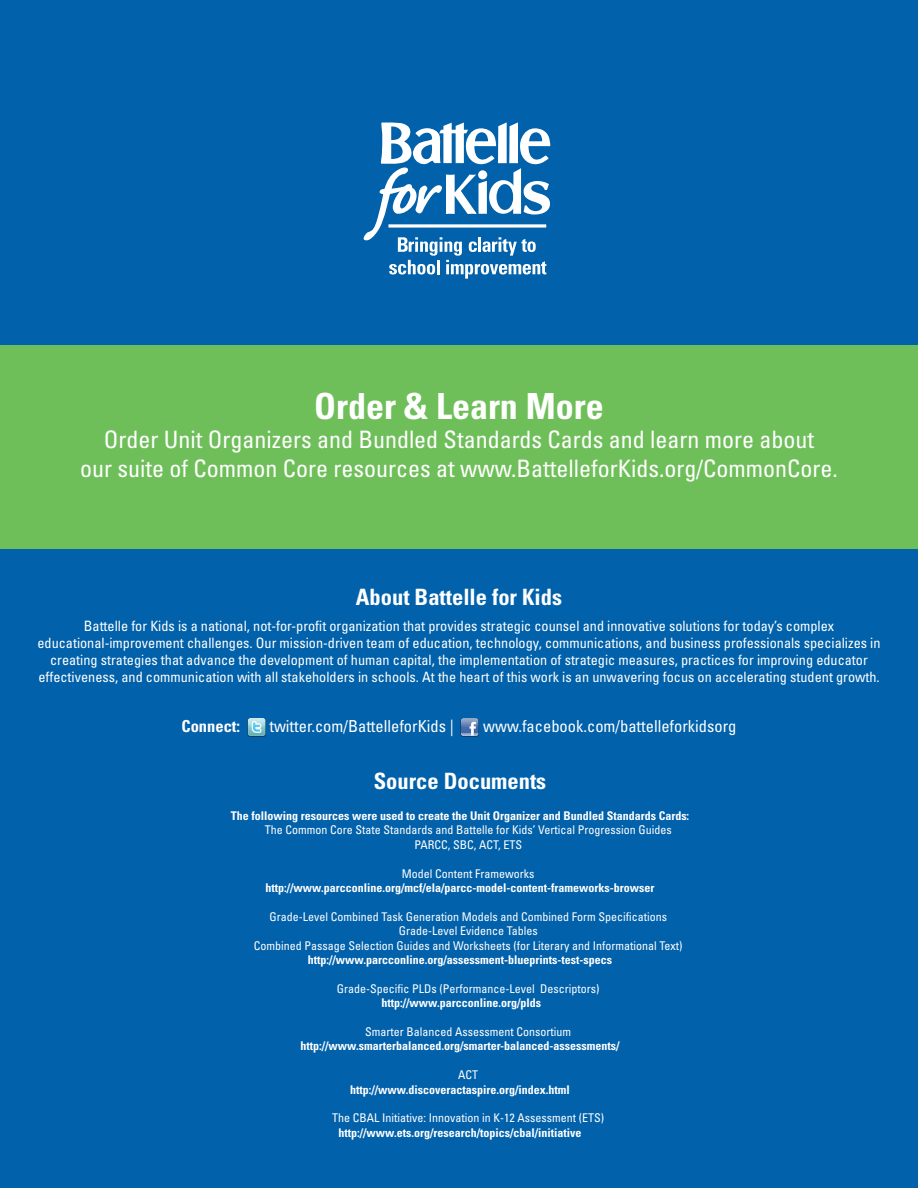
<style>
.page{position:relative;width:918px;height:1188px;background:#0161ab}
.page>*{position:absolute;margin:0;border:0;box-sizing:border-box;transform-origin:0 0}
.t1{font:700 condensed 36px "Univers";color:#fff}
.t2{font:condensed 24px "Univers";color:#fff}
.t3{font:700 condensed 22.5px "Univers";color:#fff}
.TExt_Paragraph{font:condensed 16.5px "Univers";color:#fff}
.TExt_Paragraph-2{font:700 condensed 16.5px "Univers";color:#fff}
.TExt_Paragraph-3{font:condensed 14.25px "Univers";color:#fff}
.TExt_Paragraph-4{font:condensed 12px "Univers";color:#fff}
.TExt_Paragraph-5{font:700 condensed 12px "Univers";color:#fff}
</style>
<div class="page">
<img style="left:461px;top:719px;width:18px;height:18px">
<img style="left:247px;top:719px;width:18px;height:18px">
<svg style="left:363px;top:122px;width:187px;height:157px"></svg>
<div style="left:0;top:345px;width:918px;height:204px;background:#6ebf59"></div>
<p class="t1" style="left:314px;top:384px;width:291px">Order &amp; Learn More</p>
<p class="t2" style="left:104px;top:424px;width:712px">Order Unit Organizers and Bundled Standards Cards and learn more about</p>
<p class="t2" style="left:80px;top:453px;width:759px">our suite of Common Core resources at www.BattelleforKids.org/CommonCore.</p>
<p class="t3" style="left:356px;top:583px;width:208px">About Battelle for Kids</p>
<p class="TExt_Paragraph-3" style="left:84px;top:617px;width:752px">Battelle for Kids is a national, not-for-profit organization that provides strategic counsel and innovative solutions for today’s complex</p>
<p class="TExt_Paragraph-3" style="left:37px;top:634px;width:845px">educational-improvement challenges. Our mission-driven team of education, technology, communications, and business professionals specializes in</p>
<p class="TExt_Paragraph-3" style="left:50px;top:651px;width:819px">creating strategies that advance the development of human capital, the implementation of strategic measures, practices for improving educator</p>
<p class="TExt_Paragraph-3" style="left:38px;top:668px;width:843px">effectiveness, and communication with all stakeholders in schools. At the heart of this work is an unwavering focus on accelerating student growth.</p>
<p class="TExt_Paragraph-2" style="left:182px;top:716px;width:60px">Connect:</p>
<p class="TExt_Paragraph" style="left:269px;top:715px;width:186px">twitter.com/BattelleforKids |</p>
<p class="TExt_Paragraph" style="left:483px;top:715px;width:255px">www.facebook.com/battelleforkidsorg</p>
<p class="t3" style="left:374px;top:767px;width:174px">Source Documents</p>
<p class="TExt_Paragraph-5" style="left:231px;top:808px;width:460px">The following resources were used to create the Unit Organizer and Bundled Standards Cards:</p>
<p class="TExt_Paragraph-4" style="left:265px;top:823px;width:408px">The Common Core State Standards and Battelle for Kids’ Vertical Progression Guides</p>
<p class="TExt_Paragraph-4" style="left:414px;top:837px;width:109px">PARCC, SBC, ACT, ETS</p>
<p class="TExt_Paragraph-4" style="left:402px;top:866px;width:134px">Model Content Frameworks</p>
<p class="TExt_Paragraph-5" style="left:266px;top:880px;width:390px">http://www.parcconline.org/mcf/ela/parcc-model-content-frameworks-browser</p>
<p class="TExt_Paragraph-4" style="left:269px;top:909px;width:399px">Grade-Level Combined Task Generation Models and Combined Form Specifications</p>
<p class="TExt_Paragraph-4" style="left:399px;top:923px;width:140px">Grade-Level Evidence Tables</p>
<p class="TExt_Paragraph-4" style="left:254px;top:938px;width:430px">Combined Passage Selection Guides and Worksheets (for Literary and Informational Text)</p>
<p class="TExt_Paragraph-5" style="left:308px;top:952px;width:306px">http://www.parcconline.org/assessment-blueprints-test-specs</p>
<p class="TExt_Paragraph-4" style="left:337px;top:981px;width:264px">Grade-Specific PLDs (Performance-Level Descriptors)</p>
<p class="TExt_Paragraph-5" style="left:382px;top:996px;width:161px">http://www.parcconline.org/plds</p>
<p class="TExt_Paragraph-4" style="left:365px;top:1024px;width:207px">Smarter Balanced Assessment Consortium</p>
<p class="TExt_Paragraph-5" style="left:300px;top:1039px;width:321px">http://www.smarterbalanced.org/smarter-balanced-assessments/</p>
<p class="TExt_Paragraph-4" style="left:458px;top:1067px;width:22px">ACT</p>
<p class="TExt_Paragraph-5" style="left:350px;top:1082px;width:221px">http://www.discoveractaspire.org/index.html</p>
<p class="TExt_Paragraph-4" style="left:332px;top:1111px;width:273px">The CBAL Initiative: Innovation in K-12 Assessment (ETS)</p>
<p class="TExt_Paragraph-5" style="left:339px;top:1125px;width:244px">http://www.ets.org/research/topics/cbal/initiative</p>
</div>
